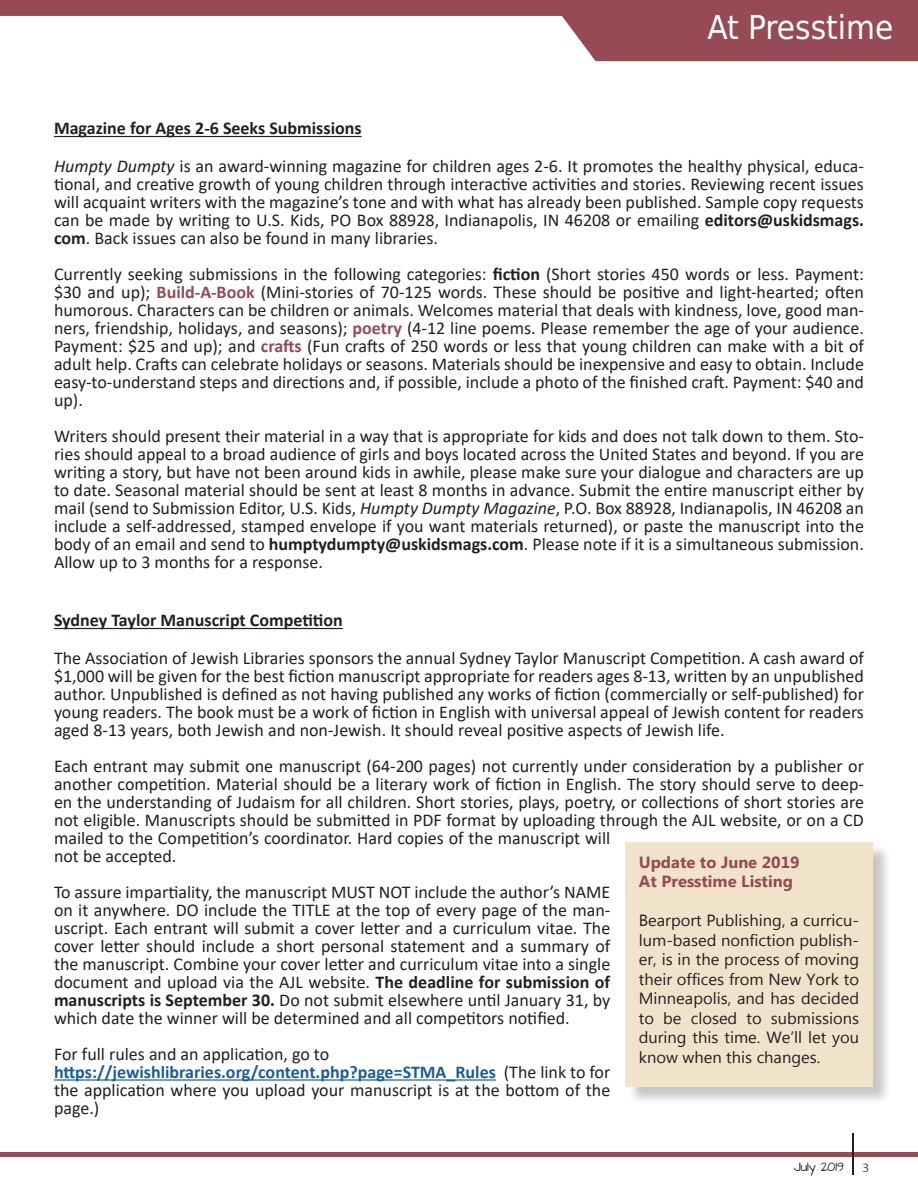
<style>
.page{position:relative;width:918px;height:1188px;background:#fff}
.page>*{position:absolute;margin:0;border:0;box-sizing:border-box;transform-origin:0 0}
.t1{font:33px "DejaVu Sans Condensed";color:#fff}
.At_Presstime_Paragra{font:18px/18px "Calibri";color:#231f20;text-align:justify}
.At_Presstime_Paragra-2{font:700 18px "Calibri";color:#231f20}
.At_Presstime_Paragra-3{font:16.2px/19.5px "Myanmar Text";color:#231f20;text-align:justify}
.At_Presstime_Paragra-4{font:700 16.2px "Myanmar Text";color:#964a53}
.t2{font:300 13.5px "Calibri";color:#231f20}
.t3{font:10.2px "Architects Daughter";color:#231f20}
.s1{font-style:italic}
.s2{font-weight:700}
.s3{font-weight:700;color:#964a53}
.s4{font-weight:700;color:#175d9e}
</style>
<div class="page">
<svg style="left:0;top:0;width:918px;height:61px;fill:#964a53"></svg>
<hr style="left:0;top:1153px;width:918px;height:4px;background:#964a53">
<hr style="left:852px;top:1133px;width:2px;height:42px;background:#231f20">
<hr style="left:54px;top:136px;width:308px;height:1px;background:#231f20">
<hr style="left:54px;top:628px;width:289px;height:1px;background:#231f20">
<hr style="left:54px;top:1079px;width:442px;height:2px;background:#175d9e">
<div style="left:628px;top:845px;width:263px;height:260px;background:#231f20;opacity:.25"></div>
<div style="left:625px;top:842px;width:248px;height:244px;background:#f1e3ca"></div>
<p class="t1" style="left:707px;top:1px;width:187px">At Presstime</p>
<p class="At_Presstime_Paragra-2" style="left:54px;top:116px;width:309px">Magazine for Ages 2-6 Seeks Submissions</p>
<p class="At_Presstime_Paragra" style="left:54px;top:157px;width:812px"><span class="s1">Humpty Dumpty</span> is an award-winning magazine for children ages 2-6. It promotes the healthy physical, educa&shy;tional, and creative growth of young children through interactive activities and stories. Reviewing recent issues will acquaint writers with the magazine’s tone and with what has already been published. Sample copy requests can be made by writing to U.S. Kids, PO Box 88928, Indianapolis, IN 46208 or emailing <span class="s2">editors@uskidsmags. com</span>. Back issues can also be found in many libraries.</p>
<p class="At_Presstime_Paragra" style="left:54px;top:265px;width:812px">Currently seeking submissions in the following categories: <span class="s2">fiction</span> (Short stories 450 words or less. Payment: $30 and up); <span class="s3">Build-A-Book</span> (Mini-stories of 70-125 words. These should be positive and light-hearted; often humorous. Characters can be children or animals. Welcomes material that deals with kindness, love, good man&shy;ners, friendship, holidays, and seasons); <span class="s3">poetry</span> (4-12 line poems. Please remember the age of your audience.<br>Payment: $25 and up); and <span class="s3">crafts</span> (Fun crafts of 250 words or less that young children can make with a bit of adult help. Crafts can celebrate holidays or seasons. Materials should be inexpensive and easy to obtain. Include easy-to-understand steps and directions and, if possible, include a photo of the finished craft. Payment: $40 and up).</p>
<p class="At_Presstime_Paragra" style="left:54px;top:427px;width:812px">Writers should present their material in a way that is appropriate for kids and does not talk down to them. Sto&shy;ries should appeal to a broad audience of girls and boys located across the United States and beyond. If you are writing a story, but have not been around kids in awhile, please make sure your dialogue and characters are up to date. Seasonal material should be sent at least 8 months in advance. Submit the entire manuscript either by mail (send to Submission Editor, U.S. Kids, <span class="s1">Humpty Dumpty Magazine</span>, P.O. Box 88928, Indianapolis, IN 46208 an include a self-addressed, stamped envelope if you want materials returned), or paste the manuscript into the body of an email and send to <span class="s2">humptydumpty@uskidsmags.com</span>. Please note if it is a simultaneous submission.<br>Allow up to 3 months for a response.</p>
<p class="At_Presstime_Paragra-2" style="left:54px;top:608px;width:290px">Sydney Taylor Manuscript Competition</p>
<p class="At_Presstime_Paragra" style="left:54px;top:649px;width:812px">The Association of Jewish Libraries sponsors the annual Sydney Taylor Manuscript Competition. A cash award of $1,000 will be given for the best fiction manuscript appropriate for readers ages 8-13, written by an unpublished author. Unpublished is defined as not having published any works of fiction (commercially or self-published) for young readers. The book must be a work of fiction in English with universal appeal of Jewish content for readers aged 8-13 years, both Jewish and non-Jewish. It should reveal positive aspects of Jewish life.</p>
<p class="At_Presstime_Paragra" style="left:54px;top:757px;width:812px;text-align:left">Each entrant may submit one manuscript (64-200 pages) not currently under consideration by a publisher or another competition. Material should be a literary work of fiction in English. The story should serve to deep&shy;en the understanding of Judaism for all children. Short stories, plays, poetry, or collections of short stories are not eligible. Manuscripts should be submitted in PDF format by uploading through the AJL website, or on a CD mailed to the Competition’s coordinator. Hard copies of the manuscript will<br>not be accepted.</p>
<p class="At_Presstime_Paragra" style="left:54px;top:883px;width:558px">To assure impartiality, the manuscript MUST NOT include the author’s NAME on it anywhere. DO include the TITLE at the top of every page of the man&shy;uscript. Each entrant will submit a cover letter and a curriculum vitae. The cover letter should include a short personal statement and a summary of the manuscript. Combine your cover letter and curriculum vitae into a single document and upload via the AJL website. <span class="s2">The deadline for submission of manuscripts is September 30.</span> Do not submit elsewhere until January 31, by which date the winner will be determined and all competitors notified.</p>
<p class="At_Presstime_Paragra" style="left:54px;top:1045px;width:277px">For full rules and an application, go to</p>
<p class="At_Presstime_Paragra" style="left:54px;top:1063px;width:558px"><span class="s4">https://jewishlibraries.org/content.php?page=STMA_Rules</span> (The link to for the application where you upload your manuscript is at the bottom of the page.)</p>
<p class="At_Presstime_Paragra-4" style="left:639px;top:853px;width:162px">Update to June 2019</p>
<p class="At_Presstime_Paragra-4" style="left:639px;top:872px;width:156px">At Presstime Listing</p>
<p class="At_Presstime_Paragra-3" style="left:639px;top:911px;width:222px">Bearport Publishing, a curricu&shy;lum-based nonfiction publish&shy;er, is in the process of moving their offices from New York to Minneapolis, and has decided to be closed to submissions during this time. We’ll let you know when this changes.</p>
<p class="t3" style="left:794px;top:1159px;width:51px">July 2019</p>
<p class="t2" style="left:862px;top:1159px;width:8px">3</p>
</div>
